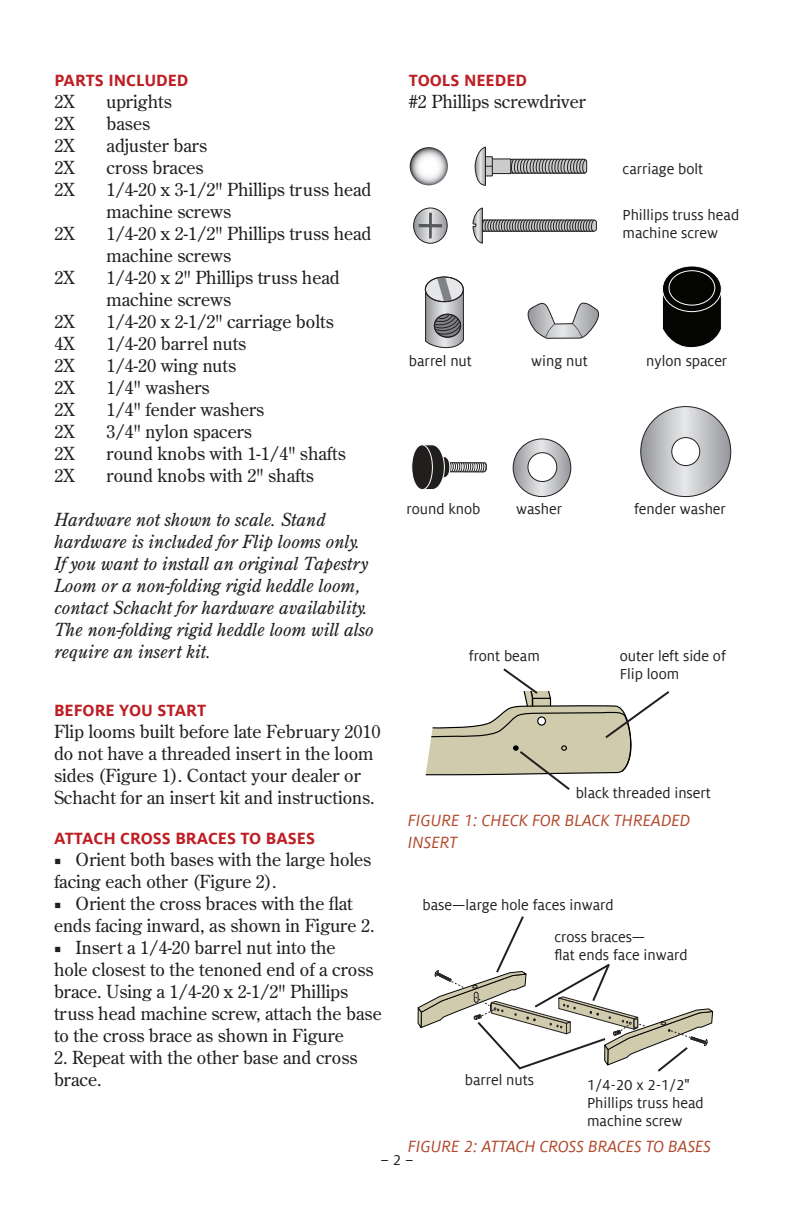
<style>
.page{position:relative;width:792px;height:1224px;background:#fff}
.page>*{position:absolute;margin:0;border:0;box-sizing:border-box;transform-origin:0 0}
.paragraph{font:18px/22px "Century Old Style Std";color:#231f20}
.paragraph_-_tight{font:18px/22px "Century Old Style Std";color:#231f20}
.paragraph-2{font:italic 18px/22px "Century Old Style Std";color:#231f20}
.figure_label{font:italic 18px/22px "Milo Offc";color:#b1472a}
.section_header{font:700 18px "Milo Offc";color:#be1e23}
.call-out{font:16px/18px "Milo Offc";color:#231f20}
.s1{font-family:"Minion Pro"}
</style>
<div class="page">
<svg style="left:425px;top:668px;width:245px;height:122px"></svg>
<svg style="left:417px;top:916px;width:297px;height:156px"></svg>
<svg style="left:474px;top:147px;width:113px;height:39px"></svg>
<svg style="left:410px;top:147px;width:38px;height:38px"></svg>
<svg style="left:472px;top:208px;width:125px;height:36px"></svg>
<div style="left:413px;top:208px;width:35px;height:36px;border:1px solid #231f20;border-radius:50%"></div>
<svg style="left:414px;top:208px;width:33px;height:35px"></svg>
<svg style="left:640px;top:406px;width:91px;height:91px"></svg>
<svg style="left:513px;top:438px;width:58px;height:59px"></svg>
<svg style="left:425px;top:278px;width:39px;height:71px;background:#a3a3a6"></svg>
<div style="left:425px;top:276px;width:39px;height:26px;border:1px solid #231f20;border-radius:50%"></div>
<svg style="left:527px;top:303px;width:72px;height:36px"></svg>
<svg style="left:662px;top:294px;width:60px;height:54px"></svg>
<svg style="left:662px;top:266px;width:59px;height:46px"></svg>
<div style="left:662px;top:265px;width:60px;height:47px;border:1px solid #fff;border-radius:50%"></div>
<div style="left:669px;top:271px;width:46px;height:34px;background:#040503;border-radius:50%"></div>
<div style="left:668px;top:270px;width:47px;height:36px;border:1px solid #fff;border-radius:50%"></div>
<svg style="left:422px;top:444px;width:64px;height:45px"></svg>
<div style="left:412px;top:445px;width:20px;height:45px;background:#211e1e;border-radius:50%"></div>
<div style="left:412px;top:445px;width:21px;height:45px;border:1px solid #fff;border-radius:50%"></div>
<p class="section_header" style="left:54px;top:70px;width:136px">PARTS INCLUDED</p>
<p class="paragraph_-_tight" style="left:54px;top:90px;width:22px">2X</p>
<p class="paragraph_-_tight" style="left:107px;top:90px;width:67px">uprights</p>
<p class="paragraph_-_tight" style="left:54px;top:112px;width:22px">2X</p>
<p class="paragraph_-_tight" style="left:107px;top:112px;width:45px">bases</p>
<p class="paragraph_-_tight" style="left:54px;top:134px;width:22px">2X</p>
<p class="paragraph_-_tight" style="left:107px;top:134px;width:102px">adjuster bars</p>
<p class="paragraph_-_tight" style="left:54px;top:156px;width:22px">2X</p>
<p class="paragraph_-_tight" style="left:107px;top:156px;width:99px">cross braces</p>
<p class="paragraph_-_tight" style="left:54px;top:178px;width:22px">2X</p>
<p class="paragraph_-_tight" style="left:106px;top:178px;width:267px">1/4-20 x 3-1/2" Phillips truss head machine screws</p>
<p class="paragraph_-_tight" style="left:54px;top:222px;width:22px">2X</p>
<p class="paragraph_-_tight" style="left:106px;top:222px;width:267px">1/4-20 x 2-1/2" Phillips truss head machine screws</p>
<p class="paragraph_-_tight" style="left:54px;top:266px;width:22px">2X</p>
<p class="paragraph_-_tight" style="left:106px;top:266px;width:235px">1/4-20 x 2" Phillips truss head machine screws</p>
<p class="paragraph_-_tight" style="left:54px;top:310px;width:22px">2X</p>
<p class="paragraph_-_tight" style="left:107px;top:310px;width:229px">1/4-20 x 2-1/2" carriage bolts</p>
<p class="paragraph_-_tight" style="left:54px;top:332px;width:22px">4X</p>
<p class="paragraph_-_tight" style="left:107px;top:332px;width:141px">1/4-20 barrel nuts</p>
<p class="paragraph_-_tight" style="left:54px;top:354px;width:22px">2X</p>
<p class="paragraph_-_tight" style="left:107px;top:354px;width:131px">1/4-20 wing nuts</p>
<p class="paragraph_-_tight" style="left:54px;top:376px;width:22px">2X</p>
<p class="paragraph_-_tight" style="left:107px;top:376px;width:105px">1/4" washers</p>
<p class="paragraph_-_tight" style="left:54px;top:398px;width:22px">2X</p>
<p class="paragraph_-_tight" style="left:107px;top:398px;width:159px">1/4" fender washers</p>
<p class="paragraph_-_tight" style="left:54px;top:420px;width:22px">2X</p>
<p class="paragraph_-_tight" style="left:107px;top:420px;width:147px">3/4" nylon spacers</p>
<p class="paragraph_-_tight" style="left:54px;top:442px;width:22px">2X</p>
<p class="paragraph_-_tight" style="left:107px;top:442px;width:241px">round knobs with 1-1/4" shafts</p>
<p class="paragraph_-_tight" style="left:54px;top:464px;width:22px">2X</p>
<p class="paragraph_-_tight" style="left:107px;top:464px;width:209px">round knobs with 2" shafts</p>
<p class="paragraph-2" style="left:54px;top:509px;width:321px">Hardware not shown to scale. Stand hardware is included for Flip looms only.<br>If you want to install an original Tapestry Loom or a non-folding rigid heddle loom, contact Schacht for hardware availability.<br>The non-folding rigid heddle loom will also require an insert kit.</p>
<p class="section_header" style="left:54px;top:700px;width:154px">BEFORE YOU START</p>
<p class="paragraph" style="left:54px;top:720px;width:328px">Flip looms built before late February 2010 do not have a threaded insert in the loom sides (Figure 1). Contact your dealer or Schacht for an insert kit and instructions.</p>
<p class="section_header" style="left:54px;top:828px;width:263px">ATTACH CROSS BRACES TO BASES</p>
<p class="paragraph" style="left:54px;top:848px;width:319px"><span class="s1">■</span> Orient both bases with the large holes facing each other (Figure 2).</p>
<p class="paragraph" style="left:54px;top:892px;width:322px"><span class="s1">■</span> Orient the cross braces with the flat ends facing inward, as shown in Figure 2.</p>
<p class="paragraph" style="left:54px;top:936px;width:329px"><span class="s1">■</span> Insert a 1/4-20 barrel nut into the<br>hole closest to the tenoned end of a cross brace. Using a 1/4-20 x 2-1/2" Phillips truss head machine screw, attach the base to the cross brace as shown in Figure</p>
<p class="paragraph" style="left:54px;top:1046px;width:305px">2. Repeat with the other base and cross brace.</p>
<p class="section_header" style="left:409px;top:70px;width:120px">TOOLS NEEDED</p>
<p class="paragraph_-_tight" style="left:409px;top:90px;width:178px">#2 Phillips screwdriver</p>
<p class="call-out" style="left:623px;top:160px;width:82px">carriage bolt</p>
<p class="call-out" style="left:623px;top:206px;width:118px">Phillips truss head machine screw</p>
<p class="call-out" style="left:409px;top:353px;width:64px">barrel nut</p>
<p class="call-out" style="left:531px;top:353px;width:58px">wing nut</p>
<p class="call-out" style="left:646px;top:353px;width:83px">nylon spacer</p>
<p class="call-out" style="left:407px;top:500px;width:75px">round knob</p>
<p class="call-out" style="left:516px;top:500px;width:48px">washer</p>
<p class="call-out" style="left:634px;top:500px;width:93px">fender washer</p>
<p class="call-out" style="left:469px;top:647px;width:73px">front beam</p>
<p class="call-out" style="left:620px;top:647px;width:108px">outer left side of<br>Flip loom</p>
<p class="call-out" style="left:576px;top:784px;width:137px">black threaded insert</p>
<p class="figure_label" style="left:408px;top:810px;width:284px">FIGURE 1: CHECK FOR BLACK THREADED<br>INSERT</p>
<p class="call-out" style="left:422px;top:896px;width:193px">base—large hole faces inward</p>
<p class="call-out" style="left:554px;top:928px;width:135px">cross braces—<br>flat ends face inward</p>
<p class="call-out" style="left:465px;top:1072px;width:71px">barrel nuts</p>
<p class="call-out" style="left:587px;top:1076px;width:118px">1/4-20 x 2-1/2"<br>Phillips truss head machine screw</p>
<p class="figure_label" style="left:408px;top:1136px;width:305px">FIGURE 2: ATTACH CROSS BRACES TO BASES</p>
<p class="call-out" style="left:381px;top:1151px;width:34px">– 2 –</p>
</div>
